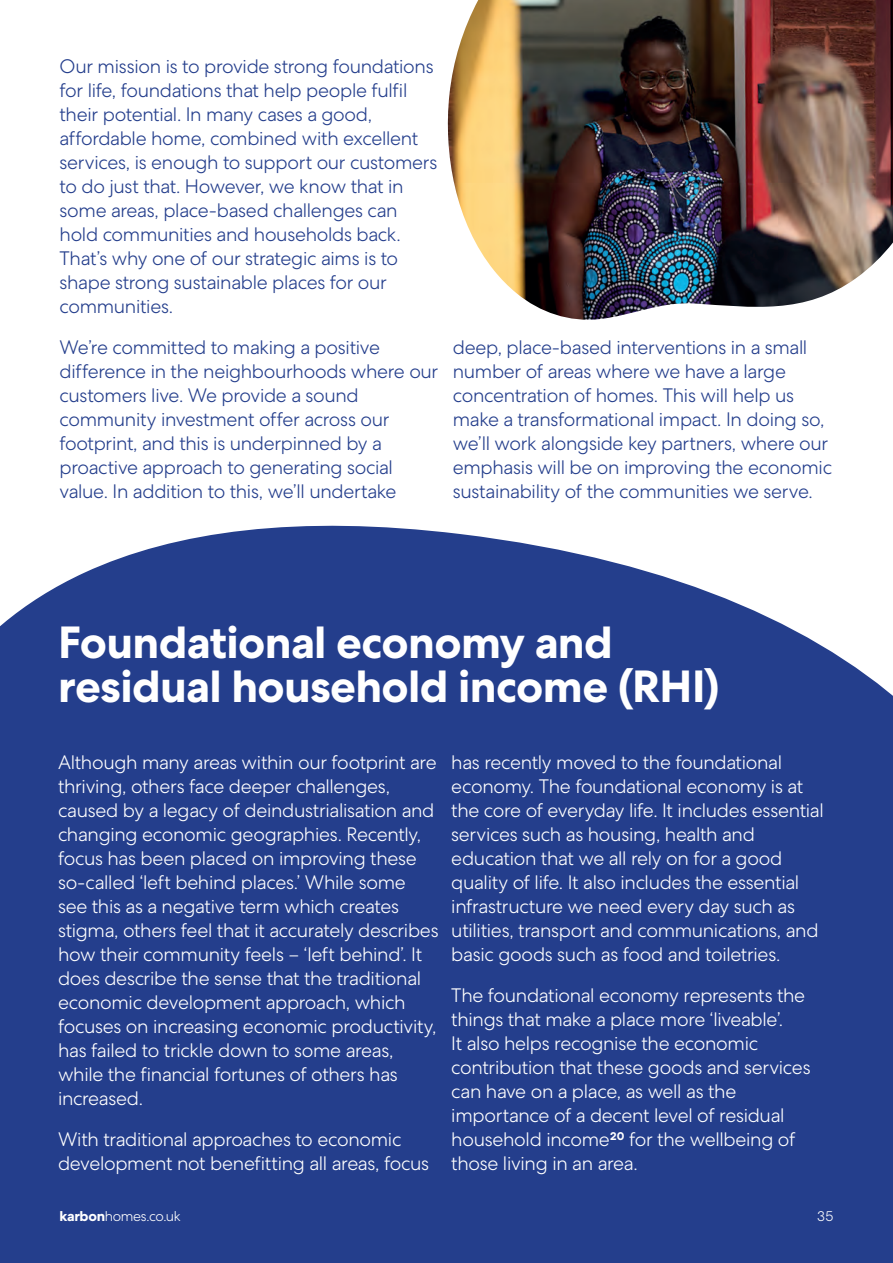
<style>
.page{position:relative;width:893px;height:1263px;background:#fff}
.page>*{position:absolute;margin:0;border:0;box-sizing:border-box;transform-origin:0 0}
.t1{font:700 45px/43.5px "Centra No 2";letter-spacing:-.015em;color:#fff}
.t2{font:300 19.5px/24px "Centra No 2";letter-spacing:-.015em;color:#fff}
.t3{font:300 19.5px/24px "Centra No 2";letter-spacing:-.015em;color:#243e8c}
.t4{font:300 14.25px "Centra No 2";letter-spacing:-.025em;color:#fff}
.s1{font-weight:700}
</style>
<div class="page">
<div style="left:0;top:525px;width:893px;height:738px;background:#243e8c"></div>
<img style="left:447px;top:0;width:446px;height:320px">
<p class="t3" style="left:60px;top:54px;width:379px">Our mission is to provide strong foundations for life, foundations that help people fulfil their potential. In many cases a good, affordable home, combined with excellent services, is enough to support our customers to do just that. However, we know that in some areas, place-based challenges can hold communities and households back.<br>That’s why one of our strategic aims is to shape strong sustainable places for our communities.</p>
<p class="t3" style="left:60px;top:336px;width:380px">We’re committed to making a positive difference in the neighbourhoods where our customers live. We provide a sound community investment offer across our footprint, and this is underpinned by a proactive approach to generating social value. In addition to this, we’ll undertake</p>
<p class="t3" style="left:453px;top:336px;width:381px">deep, place-based interventions in a small number of areas where we have a large concentration of homes. This will help us make a transformational impact. In doing so, we’ll work alongside key partners, where our emphasis will be on improving the economic sustainability of the communities we serve.</p>
<h1 class="t1" style="left:58px;top:621px;width:663px">Foundational economy and residual household income (RHI)</h1>
<p class="t2" style="left:58px;top:750px;width:382px">Although many areas within our footprint are thriving, others face deeper challenges, caused by a legacy of deindustrialisation and changing economic geographies. Recently, focus has been placed on improving these so-called ‘left behind places.’ While some see this as a negative term which creates stigma, others feel that it accurately describes how their community feels – ‘left behind’. It does describe the sense that the traditional economic development approach, which focuses on increasing economic productivity, has failed to trickle down to some areas, while the financial fortunes of others has increased.</p>
<p class="t2" style="left:58px;top:1127px;width:373px">With traditional approaches to economic development not benefitting all areas, focus</p>
<p class="t2" style="left:451px;top:750px;width:374px">has recently moved to the foundational economy. The foundational economy is at the core of everyday life. It includes essential services such as housing, health and education that we all rely on for a good quality of life. It also includes the essential infrastructure we need every day such as utilities, transport and communications, and basic goods such as food and toiletries.</p>
<p class="t2" style="left:451px;top:983px;width:361px">The foundational economy represents the things that make a place more ‘liveable’.<br>It also helps recognise the economic contribution that these goods and services can have on a place, as well as the importance of a decent level of residual household income<sup>20</sup> for the wellbeing of those living in an area.</p>
<p class="t4" style="left:60px;top:1208px;width:123px"><span class="s1">karbon</span>homes.co.uk</p>
<p class="t4" style="left:817px;top:1208px;width:18px">35</p>
</div>
